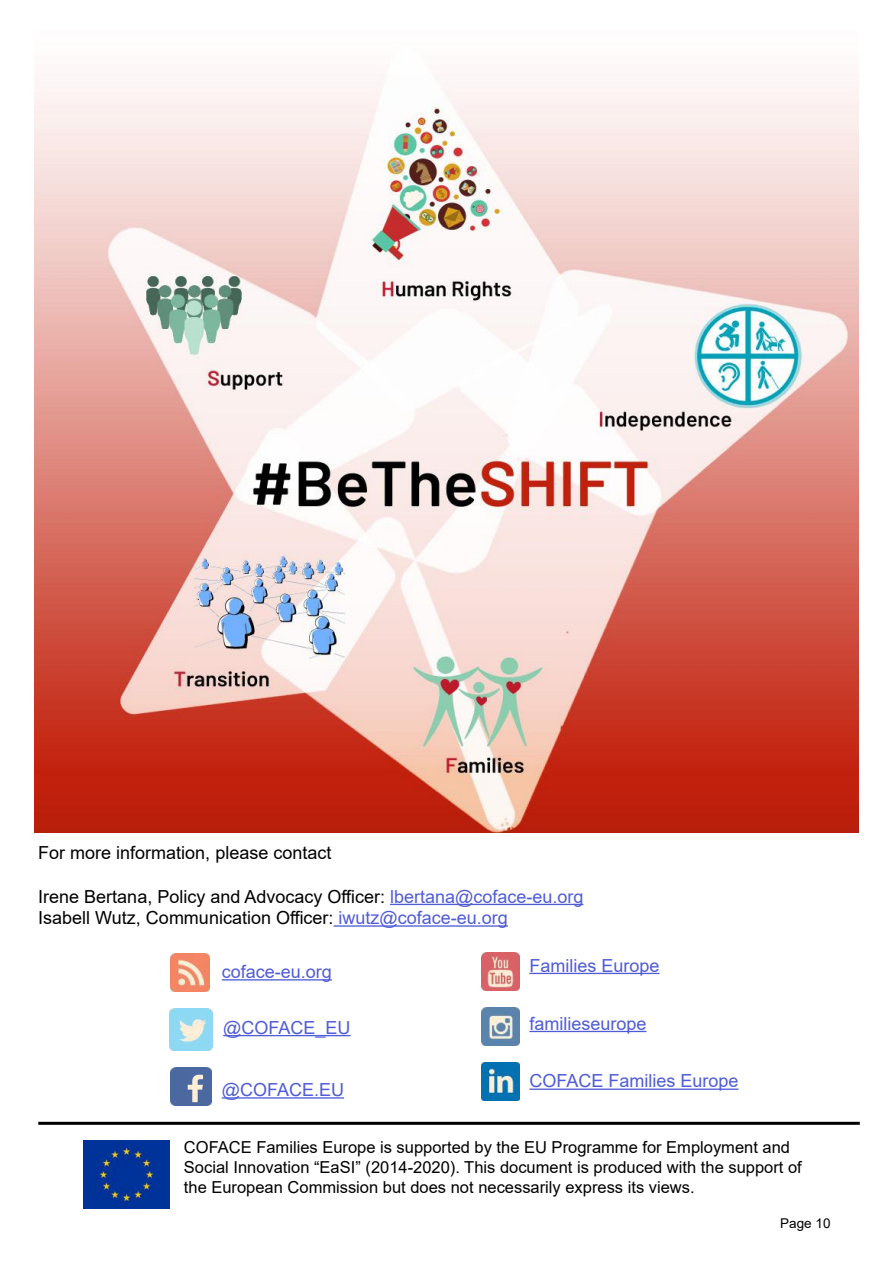
<style>
.page{position:relative;width:893px;height:1263px;background:#fff}
.page>*{position:absolute;margin:0;border:0;box-sizing:border-box;transform-origin:0 0}
.t1{font:18px/21.6px "Arial";color:#000}
.t2{font:18px "Arial";color:#4f5cd6}
.t3{font:16.5px/19.8px "Arial";color:#000}
.t4{font:13.5px "Arial";color:#000}
.s1{color:#4f5cd6}
</style>
<div class="page">
<hr style="left:38px;top:1122px;width:822px;height:3px;background:#000">
<img style="left:84px;top:1141px;width:85px;height:68px">
<hr style="left:390px;top:904px;width:193px;height:1px;background:#4f5cd6">
<hr style="left:334px;top:925px;width:174px;height:2px;background:#4f5cd6">
<hr style="left:222px;top:979px;width:110px;height:1px;background:#4f5cd6">
<img style="left:34px;top:75px;width:825px;height:757px">
<img style="left:171px;top:953px;width:38px;height:38px">
<img style="left:169px;top:1009px;width:44px;height:42px">
<img style="left:171px;top:1068px;width:40px;height:37px">
<img style="left:481px;top:952px;width:39px;height:39px">
<img style="left:481px;top:1062px;width:39px;height:39px">
<img style="left:481px;top:1007px;width:39px;height:39px">
<hr style="left:223px;top:1035px;width:128px;height:1px;background:#4f5cd6">
<hr style="left:222px;top:1097px;width:122px;height:1px;background:#4f5cd6">
<hr style="left:529px;top:973px;width:130px;height:1px;background:#4f5cd6">
<hr style="left:529px;top:1031px;width:117px;height:1px;background:#4f5cd6">
<hr style="left:529px;top:1088px;width:209px;height:2px;background:#4f5cd6">
<p class="t1" style="left:38px;top:842px;width:295px">For more information, please contact</p>
<p class="t1" style="left:38px;top:885px;width:547px">Irene Bertana, Policy and Advocacy Officer: <span class="s1">lbertana@coface-eu.org<br></span>Isabell Wutz, Communication Officer: <span class="s1">iwutz@coface-eu.org</span></p>
<p class="t2" style="left:222px;top:959px;width:112px">coface-eu.org</p>
<p class="t2" style="left:223px;top:1015px;width:129px">@COFACE_EU</p>
<p class="t2" style="left:529px;top:953px;width:132px">Families Europe</p>
<p class="t2" style="left:529px;top:1011px;width:119px">familieseurope</p>
<p class="t2" style="left:222px;top:1077px;width:124px">@COFACE.EU</p>
<p class="t2" style="left:529px;top:1068px;width:211px">COFACE Families Europe</p>
<p class="t3" style="left:184px;top:1137px;width:619px">COFACE Families Europe is supported by the EU Programme for Employment and<br>Social Innovation “EaSI” (2014-2020). This document is produced with the support of the European Commission but does not necessarily express its views.</p>
<p class="t4" style="left:780px;top:1214px;width:52px">Page 10</p>
</div>
